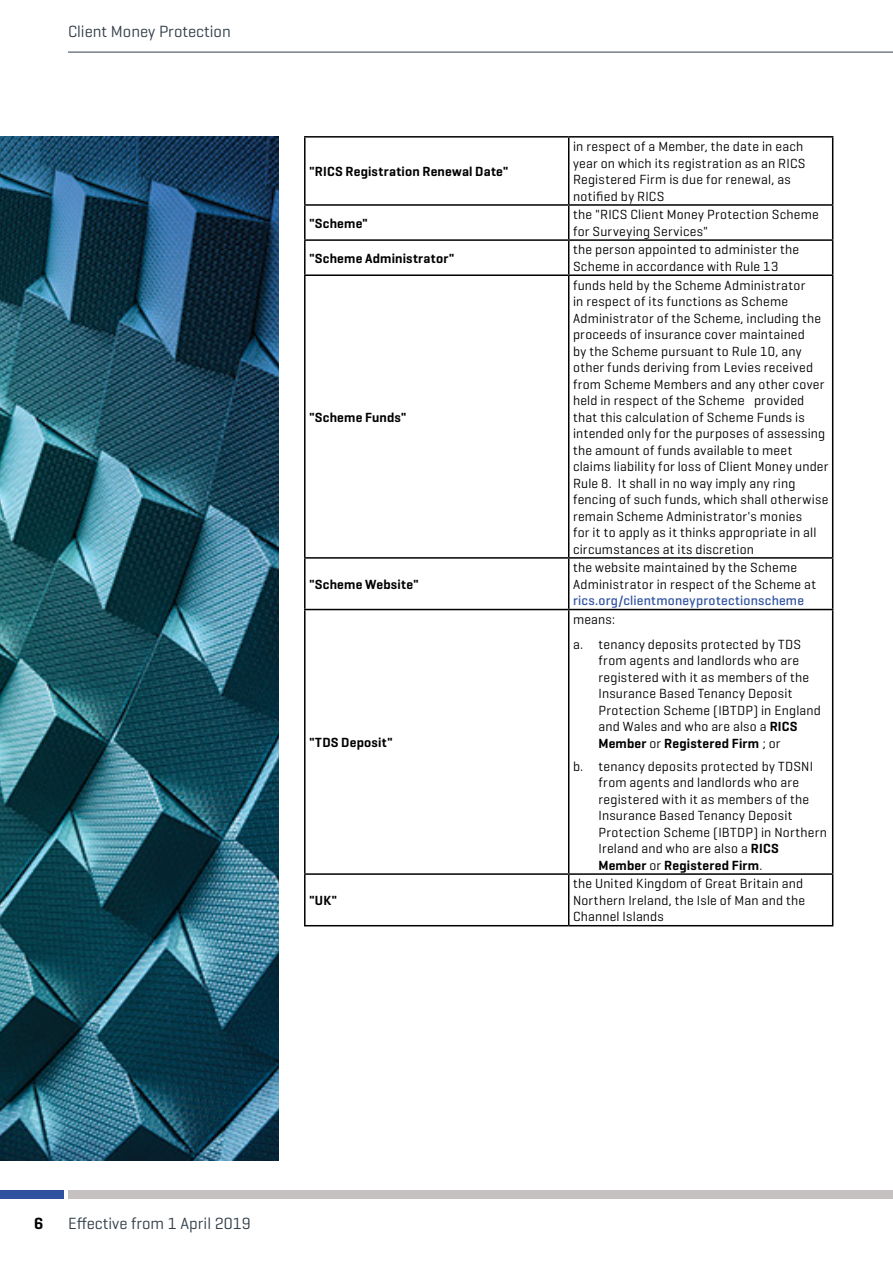
<style>
.page{position:relative;width:893px;height:1263px;background:#fff}
.page>*{position:absolute;margin:0;border:0;box-sizing:border-box;transform-origin:0 0}
.t1{font:16.5px "Geogrotesque";color:#323e48}
.t2{font:600 16.5px "Geogrotesque";color:#000}
.t3{font:13.5px/16.5px "Geogrotesque";letter-spacing:.015em;color:#000}
.t4{font:600 13.5px "Geogrotesque";letter-spacing:.015em;color:#000}
.t5{font:500 13.5px "Geogrotesque";letter-spacing:.02em;color:#2f52a0}
.s1{font-weight:600}
</style>
<div class="page">
<svg style="left:306px;top:138px;width:526px;height:787px"></svg>
<hr style="left:304px;top:136px;width:265px;height:2px;background:#000">
<hr style="left:304px;top:138px;width:2px;height:66px;background:#000">
<hr style="left:569px;top:136px;width:264px;height:2px;background:#000">
<hr style="left:568px;top:138px;width:1px;height:66px;background:#000">
<hr style="left:832px;top:138px;width:1px;height:66px;background:#000">
<hr style="left:304px;top:204px;width:265px;height:2px;background:#000">
<hr style="left:304px;top:206px;width:2px;height:33px;background:#000">
<hr style="left:569px;top:204px;width:264px;height:2px;background:#000">
<hr style="left:568px;top:206px;width:1px;height:33px;background:#000">
<hr style="left:832px;top:206px;width:1px;height:33px;background:#000">
<hr style="left:304px;top:239px;width:265px;height:2px;background:#000">
<hr style="left:304px;top:241px;width:2px;height:33px;background:#000">
<hr style="left:569px;top:239px;width:264px;height:2px;background:#000">
<hr style="left:568px;top:241px;width:1px;height:33px;background:#000">
<hr style="left:832px;top:241px;width:1px;height:33px;background:#000">
<hr style="left:304px;top:274px;width:265px;height:2px;background:#000">
<hr style="left:304px;top:276px;width:2px;height:281px;background:#000">
<hr style="left:569px;top:274px;width:264px;height:2px;background:#000">
<hr style="left:568px;top:276px;width:1px;height:281px;background:#000">
<hr style="left:832px;top:276px;width:1px;height:281px;background:#000">
<hr style="left:304px;top:557px;width:265px;height:2px;background:#000">
<hr style="left:304px;top:559px;width:2px;height:50px;background:#000">
<hr style="left:569px;top:557px;width:264px;height:2px;background:#000">
<hr style="left:568px;top:559px;width:1px;height:50px;background:#000">
<hr style="left:832px;top:559px;width:1px;height:50px;background:#000">
<hr style="left:304px;top:609px;width:265px;height:1px;background:#000">
<hr style="left:304px;top:610px;width:2px;height:263px;background:#000">
<hr style="left:569px;top:609px;width:264px;height:1px;background:#000">
<hr style="left:568px;top:610px;width:1px;height:263px;background:#000">
<hr style="left:832px;top:610px;width:1px;height:263px;background:#000">
<hr style="left:304px;top:873px;width:265px;height:2px;background:#000">
<hr style="left:304px;top:875px;width:2px;height:50px;background:#000">
<hr style="left:569px;top:873px;width:264px;height:2px;background:#000">
<hr style="left:568px;top:875px;width:1px;height:50px;background:#000">
<hr style="left:832px;top:875px;width:1px;height:50px;background:#000">
<hr style="left:304px;top:925px;width:265px;height:1px;background:#000">
<hr style="left:569px;top:925px;width:264px;height:1px;background:#000">
<img style="left:0;top:136px;width:279px;height:1025px">
<hr style="left:68px;top:52px;width:825px;height:1px;background:#323e48">
<div style="left:0;top:1191px;width:64px;height:8px;background:#2f52a0"></div>
<div style="left:68px;top:1191px;width:825px;height:8px;background:#c4c1c0"></div>
<p class="t1" style="left:68px;top:21px;width:164px">Client Money Protection</p>
<p class="t4" style="left:309px;top:163px;width:201px">"RICS Registration Renewal Date"</p>
<p class="t3" style="left:573px;top:138px;width:234px">in respect of a Member, the date in each year on which its registration as an RICS Registered Firm is due for renewal, as notified by RICS</p>
<p class="t4" style="left:309px;top:215px;width:61px">"Scheme"</p>
<p class="t3" style="left:573px;top:206px;width:247px">the "RICS Client Money Protection Scheme for Surveying Services"</p>
<p class="t4" style="left:309px;top:250px;width:147px">"Scheme Administrator"</p>
<p class="t3" style="left:573px;top:241px;width:228px">the person appointed to administer the<br>Scheme in accordance with Rule 13</p>
<p class="t4" style="left:309px;top:409px;width:99px">"Scheme Funds"</p>
<p class="t4" style="left:309px;top:576px;width:111px">"Scheme Website"</p>
<p class="t4" style="left:309px;top:734px;width:85px">"TDS Deposit"</p>
<p class="t4" style="left:309px;top:892px;width:30px">"UK"</p>
<p class="t3" style="left:573px;top:276px;width:257px">funds held by the Scheme Administrator<br>in respect of its functions as Scheme Administrator of the Scheme, including the proceeds of insurance cover maintained<br>by the Scheme pursuant to Rule 10, any other funds deriving from Levies received from Scheme Members and any other cover held in respect of the Scheme provided that this calculation of Scheme Funds is intended only for the purposes of assessing the amount of funds available to meet claims liability for loss of Client Money under Rule 8. It shall in no way imply any ring fencing of such funds, which shall otherwise remain Scheme Administrator's monies<br>for it to apply as it thinks appropriate in all circumstances at its discretion</p>
<p class="t3" style="left:573px;top:559px;width:245px">the website maintained by the Scheme<br>Administrator in respect of the Scheme at</p>
<p class="t5" style="left:573px;top:592px;width:233px">rics.org/clientmoneyprotectionscheme</p>
<p class="t3" style="left:573px;top:606px;width:230px;line-height:25px">means:<br>a. tenancy deposits protected by TDS</p>
<p class="t3" style="left:598px;top:652px;width:224px">from agents and landlords who are registered with it as members of the Insurance Based Tenancy Deposit Protection Scheme (IBTDP) in England and Wales and who are also a <span class="s1">RICS Member</span> or <span class="s1">Registered Firm</span> ; or</p>
<p class="t3" style="left:598px;top:757px;width:230px;text-indent:-26px">b. tenancy deposits protected by TDSNI from agents and landlords who are registered with it as members of the Insurance Based Tenancy Deposit Protection Scheme (IBTDP) in Northern Ireland and who are also a <span class="s1">RICS Member</span> or <span class="s1">Registered Firm</span>.</p>
<p class="t3" style="left:573px;top:875px;width:234px">the United Kingdom of Great Britain and<br>Northern Ireland, the Isle of Man and the<br>Channel Islands</p>
<p class="t2" style="left:34px;top:1213px;width:11px">6</p>
<p class="t1" style="left:68px;top:1213px;width:184px">Effective from 1 April 2019</p>
</div>
